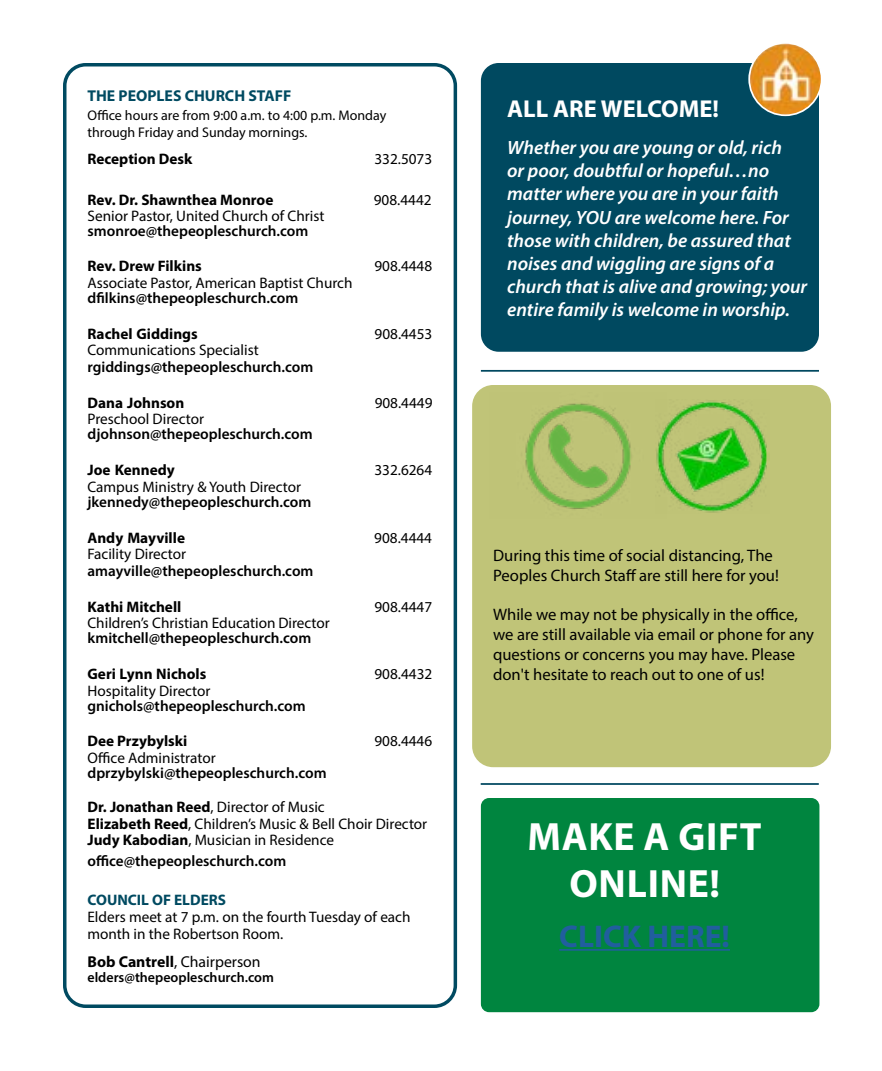
<style>
.page{position:relative;width:882px;height:1071px;background:#fff}
.page>*{position:absolute;margin:0;border:0;box-sizing:border-box;transform-origin:0 0}
.t1{font:700 39.55px/47.6px "Myriad Pro";letter-spacing:.02em;color:#fff;text-align:center}
.t2{font:700 31.5px "Myriad Pro";color:#215e9e}
.t3{font:700 24.5px "Myriad Pro";color:#fff}
.t4{font:italic 600 19.25px/23.1px "Myriad Pro";color:#fff}
.t5{font:16.62px/19.9px "Myriad Pro";color:#000}
.t6{font:15.75px "Myriad Pro";color:#000}
.t7{font:700 15.75px "Myriad Pro";color:#004a61}
.t8{font:15.22px/16.6px "Myriad Pro";color:#000}
.t9{font:600 15.22px "Myriad Pro";color:#000}
.t10{font:700 15.22px "Myriad Pro";color:#000}
.t11{font:700 15.22px "Myriad Pro";color:#004a61}
.t12{font:14px/17.2px "Myriad Pro";color:#000}
.t13{font:600 14px "Myriad Pro";color:#000}
.s1{font-weight:700}
</style>
<div class="page">
<div style="left:472px;top:385px;width:359px;height:382px;background:#c0c478;border-radius:21px"></div>
<div style="left:63px;top:63px;width:394px;height:945px;border:4px solid #004a61;border-radius:21px"></div>
<div style="left:481px;top:63px;width:338px;height:289px;background:#004960;border-radius:18px"></div>
<div style="left:481px;top:798px;width:338px;height:214px;background:#00853f;border-radius:8px"></div>
<img style="left:749px;top:43px;width:73px;height:72px;border-radius:36px">
<div style="left:748px;top:42px;width:75px;height:74px;border:2px solid #fff;border-radius:50%"></div>
<hr style="left:481px;top:370px;width:338px;height:2px;background:#004860">
<hr style="left:481px;top:783px;width:338px;height:2px;background:#004860">
<hr style="left:559px;top:949px;width:171px;height:2px;background:#215e9e">
<img style="left:525px;top:403px;width:107px;height:106px">
<img style="left:656px;top:400px;width:113px;height:113px">
<p class="t7" style="left:88px;top:86px;width:205px">THE PEOPLES CHURCH STAFF</p>
<p class="t12" style="left:88px;top:106px;width:300px">Office hours are from 9:00 a.m. to 4:00 p.m. Monday through Friday and Sunday mornings.</p>
<p class="t10" style="left:88px;top:149px;width:106px">Reception Desk</p>
<p class="t8" style="left:374px;top:150px;width:59px">332.5073</p>
<p class="t10" style="left:88px;top:190px;width:187px">Rev. Dr. Shawnthea Monroe</p>
<p class="t8" style="left:374px;top:191px;width:59px">908.4442</p>
<p class="t8" style="left:88px;top:208px;width:238px">Senior Pastor, United Church of Christ</p>
<p class="t9" style="left:88px;top:221px;width:222px">smonroe@thepeopleschurch.com</p>
<p class="t10" style="left:88px;top:256px;width:116px">Rev. Drew Filkins</p>
<p class="t8" style="left:374px;top:258px;width:59px">908.4448</p>
<p class="t8" style="left:88px;top:274px;width:266px">Associate Pastor, American Baptist Church</p>
<p class="t9" style="left:88px;top:288px;width:212px">dfilkins@thepeopleschurch.com</p>
<p class="t10" style="left:88px;top:324px;width:112px">Rachel Giddings</p>
<p class="t8" style="left:375px;top:325px;width:59px">908.4453</p>
<p class="t8" style="left:88px;top:342px;width:173px">Communications Specialist</p>
<p class="t9" style="left:88px;top:357px;width:227px">rgiddings@thepeopleschurch.com</p>
<p class="t10" style="left:88px;top:393px;width:98px">Dana Johnson</p>
<p class="t8" style="left:375px;top:394px;width:59px">908.4449</p>
<p class="t8" style="left:88px;top:411px;width:118px">Preschool Director</p>
<p class="t9" style="left:88px;top:424px;width:227px">djohnson@thepeopleschurch.com</p>
<p class="t10" style="left:88px;top:460px;width:89px">Joe Kennedy</p>
<p class="t8" style="left:374px;top:462px;width:59px">332.6264</p>
<p class="t8" style="left:88px;top:478px;width:215px">Campus Ministry &amp; Youth Director</p>
<p class="t9" style="left:88px;top:492px;width:225px">jkennedy@thepeopleschurch.com</p>
<p class="t10" style="left:88px;top:528px;width:99px">Andy Mayville</p>
<p class="t8" style="left:374px;top:529px;width:59px">908.4444</p>
<p class="t8" style="left:88px;top:546px;width:100px">Facility Director</p>
<p class="t9" style="left:88px;top:561px;width:227px">amayville@thepeopleschurch.com</p>
<p class="t10" style="left:88px;top:597px;width:95px">Kathi Mitchell</p>
<p class="t8" style="left:374px;top:598px;width:59px">908.4447</p>
<p class="t8" style="left:88px;top:615px;width:244px">Children’s Christian Education Director</p>
<p class="t9" style="left:88px;top:628px;width:225px">kmitchell@thepeopleschurch.com</p>
<p class="t10" style="left:88px;top:664px;width:120px">Geri Lynn Nichols</p>
<p class="t8" style="left:374px;top:665px;width:59px">908.4432</p>
<p class="t8" style="left:88px;top:682px;width:125px">Hospitality Director</p>
<p class="t9" style="left:88px;top:696px;width:220px">gnichols@thepeopleschurch.com</p>
<p class="t10" style="left:88px;top:731px;width:101px">Dee Przybylski</p>
<p class="t8" style="left:374px;top:733px;width:59px">908.4446</p>
<p class="t8" style="left:88px;top:749px;width:130px">Office Administrator</p>
<p class="t9" style="left:88px;top:763px;width:241px">dprzybylski@thepeopleschurch.com</p>
<p class="t8" style="left:88px;top:798px;width:341px"><span class="s1">Dr. Jonathan Reed</span>, Director of Music<br><span class="s1">Elizabeth Reed</span>, Children’s Music &amp; Bell Choir Director<br><span class="s1">Judy Kabodian</span>, Musician in Residence</p>
<p class="t9" style="left:88px;top:851px;width:200px">office@thepeopleschurch.com</p>
<p class="t11" style="left:88px;top:890px;width:140px">COUNCIL OF ELDERS</p>
<p class="t8" style="left:88px;top:908px;width:325px">Elders meet at 7 p.m. on the fourth Tuesday of each month in the Robertson Room.</p>
<p class="t6" style="left:88px;top:952px;width:175px"><span class="s1">Bob Cantrell</span>, Chairperson</p>
<p class="t13" style="left:88px;top:969px;width:188px">elders@thepeopleschurch.com</p>
<h3 class="t3" style="left:507px;top:93px;width:213px">ALL ARE WELCOME!</h3>
<p class="t4" style="left:507px;top:136px;width:302px">Whether you are young or old, rich<br>or poor, doubtful or hopeful…no matter where you are in your faith journey, YOU are welcome here. For those with children, be assured that noises and wiggling are signs of a church that is alive and growing; your entire family is welcome in worship.</p>
<p class="t5" style="left:493px;top:545px;width:287px">During this time of social distancing, The<br>Peoples Church Staff are still here for you!</p>
<p class="t5" style="left:493px;top:605px;width:322px">While we may not be physically in the office, we are still available via email or phone for any questions or concerns you may have. Please don't hesitate to reach out to one of us!</p>
<h1 class="t1" style="left:528px;top:811px;width:236px">MAKE A GIFT<br>ONLINE!</h1>
<h2 class="t2" style="left:559px;top:916px;width:172px">CLICK HERE!</h2>
</div>
